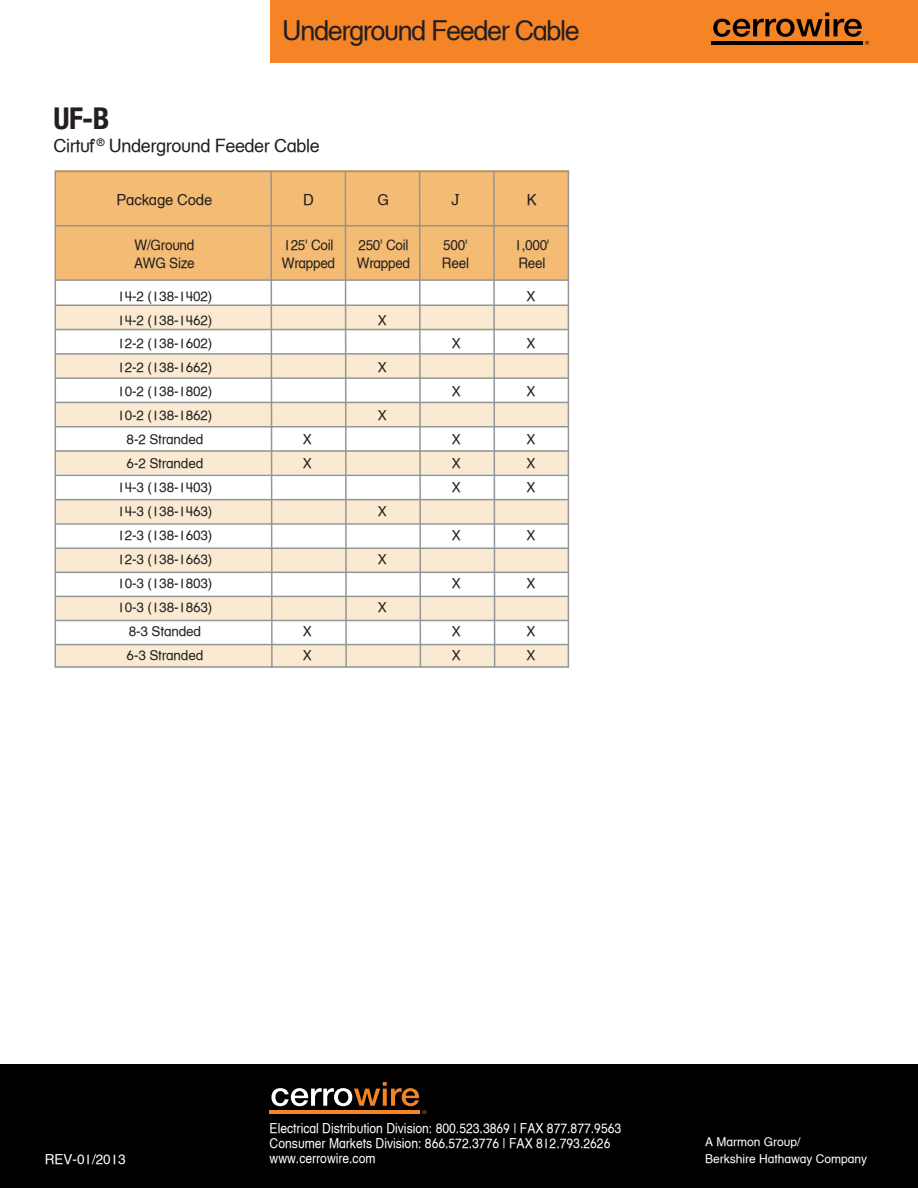
<style>
.page{position:relative;width:918px;height:1188px;background:#fff}
.page>*{position:absolute;margin:0;border:0;box-sizing:border-box;transform-origin:0 0}
.t1{font:700 condensed 30px "Helvetica Neue LT Com";color:#231f20}
.t2{font:27px "Helvetica Textbook LT";letter-spacing:-.05em;color:#231f20}
.t3{font:18px "Helvetica Textbook LT";letter-spacing:-.02em;color:#231f20}
.t4{font:15px "Helvetica Textbook LT";letter-spacing:-.01em;color:#231f20}
.t5{font:14.25px "Helvetica Textbook LT";letter-spacing:-.02em;color:#231f20;scale:.95 1}
.t6{font:13.5px "Helvetica Textbook LT";letter-spacing:-.01em;color:#231f20}
.t7{font:13.5px "Helvetica Textbook LT";color:#fff;scale:.9 1}
.t8{font:13.5px "Helvetica Textbook LT";color:#fff}
.t9{font:12px "Helvetica Textbook LT";color:#fff}
</style>
<div class="page">
<div style="left:270px;top:0;width:648px;height:62px;background:#f58427"></div>
<hr style="left:711px;top:41px;width:152px;height:4px;background:#000">
<svg style="left:713px;top:13px;width:156px;height:32px"></svg>
<div style="left:0;top:1064px;width:918px;height:124px;background:#000"></div>
<hr style="left:270px;top:1110px;width:150px;height:4px;background:#f58427">
<svg style="left:271px;top:1082px;width:155px;height:32px"></svg>
<div style="left:55px;top:305px;width:514px;height:25px;background:#faead1"></div>
<div style="left:55px;top:354px;width:514px;height:24px;background:#faead1"></div>
<div style="left:55px;top:403px;width:514px;height:23px;background:#faead1"></div>
<div style="left:55px;top:451px;width:514px;height:23px;background:#faead1"></div>
<div style="left:55px;top:500px;width:514px;height:23px;background:#faead1"></div>
<div style="left:55px;top:548px;width:514px;height:23px;background:#faead1"></div>
<div style="left:55px;top:596px;width:514px;height:24px;background:#faead1"></div>
<div style="left:55px;top:644px;width:514px;height:24px;background:#faead1"></div>
<div style="left:55px;top:171px;width:514px;height:109px;background:#f3bb73"></div>
<div style="left:55px;top:171px;width:514px;height:497px;border:2px solid #939598"></div>
<hr style="left:56px;top:279px;width:512px;height:2px;background:#939598">
<hr style="left:56px;top:225px;width:512px;height:2px;background:#939598">
<hr style="left:56px;top:304px;width:512px;height:2px;background:#939598">
<hr style="left:56px;top:329px;width:512px;height:1px;background:#939598">
<hr style="left:56px;top:353px;width:512px;height:2px;background:#939598">
<hr style="left:56px;top:377px;width:512px;height:2px;background:#939598">
<hr style="left:56px;top:402px;width:512px;height:1px;background:#939598">
<hr style="left:56px;top:426px;width:512px;height:1px;background:#939598">
<hr style="left:56px;top:450px;width:512px;height:2px;background:#939598">
<hr style="left:56px;top:475px;width:512px;height:1px;background:#939598">
<hr style="left:56px;top:499px;width:512px;height:1px;background:#939598">
<hr style="left:56px;top:523px;width:512px;height:2px;background:#939598">
<hr style="left:56px;top:547px;width:512px;height:2px;background:#939598">
<hr style="left:56px;top:572px;width:512px;height:1px;background:#939598">
<hr style="left:56px;top:596px;width:512px;height:1px;background:#939598">
<hr style="left:56px;top:620px;width:512px;height:1px;background:#939598">
<hr style="left:56px;top:644px;width:512px;height:1px;background:#939598">
<svg style="left:270px;top:170px;width:3px;height:498px"></svg>
<svg style="left:344px;top:170px;width:4px;height:498px"></svg>
<svg style="left:418px;top:170px;width:4px;height:498px"></svg>
<svg style="left:492px;top:170px;width:4px;height:498px"></svg>
<p class="t2" style="left:282px;top:15px;width:299px">Underground Feeder Cable</p>
<p class="t1" style="left:53px;top:101px;width:58px">UF-B</p>
<p class="t3" style="left:53px;top:135px;width:268px">Cirtuf <sup>®</sup> Underground Feeder Cable</p>
<p class="t4" style="left:117px;top:191px;width:97px">Package Code</p>
<p class="t4" style="left:303px;top:191px;width:12px">D</p>
<p class="t4" style="left:378px;top:191px;width:13px">G</p>
<p class="t4" style="left:452px;top:191px;width:9px">J</p>
<p class="t4" style="left:527px;top:191px;width:11px">K</p>
<p class="t5" style="left:135px;top:236px;width:64px">W/Ground</p>
<p class="t5" style="left:283px;top:236px;width:54px">125' Coil</p>
<p class="t5" style="left:358px;top:236px;width:54px">250' Coil</p>
<p class="t5" style="left:443px;top:236px;width:27px">500'</p>
<p class="t5" style="left:514px;top:236px;width:38px">1,000'</p>
<p class="t5" style="left:134px;top:254px;width:65px">AWG Size</p>
<p class="t5" style="left:282px;top:254px;width:58px">Wrapped</p>
<p class="t5" style="left:357px;top:254px;width:58px">Wrapped</p>
<p class="t5" style="left:442px;top:254px;width:30px">Reel</p>
<p class="t5" style="left:518px;top:254px;width:30px">Reel</p>
<p class="t6" style="left:117px;top:288px;width:96px">14-2 (138-1402)</p>
<p class="t6" style="left:526px;top:288px;width:11px">X</p>
<p class="t6" style="left:117px;top:312px;width:96px">14-2 (138-1462)</p>
<p class="t6" style="left:378px;top:312px;width:11px">X</p>
<p class="t6" style="left:117px;top:336px;width:96px">12-2 (138-1602)</p>
<p class="t6" style="left:452px;top:336px;width:11px">X</p>
<p class="t6" style="left:526px;top:336px;width:11px">X</p>
<p class="t6" style="left:117px;top:360px;width:96px">12-2 (138-1662)</p>
<p class="t6" style="left:378px;top:360px;width:11px">X</p>
<p class="t6" style="left:117px;top:384px;width:96px">10-2 (138-1802)</p>
<p class="t6" style="left:452px;top:384px;width:11px">X</p>
<p class="t6" style="left:526px;top:384px;width:11px">X</p>
<p class="t6" style="left:117px;top:408px;width:96px">10-2 (138-1862)</p>
<p class="t6" style="left:378px;top:408px;width:11px">X</p>
<p class="t6" style="left:127px;top:432px;width:78px">8-2 Stranded</p>
<p class="t6" style="left:303px;top:432px;width:11px">X</p>
<p class="t6" style="left:452px;top:432px;width:11px">X</p>
<p class="t6" style="left:526px;top:432px;width:11px">X</p>
<p class="t6" style="left:127px;top:456px;width:78px">6-2 Stranded</p>
<p class="t6" style="left:303px;top:456px;width:11px">X</p>
<p class="t6" style="left:452px;top:456px;width:11px">X</p>
<p class="t6" style="left:526px;top:456px;width:11px">X</p>
<p class="t6" style="left:117px;top:480px;width:96px">14-3 (138-1403)</p>
<p class="t6" style="left:452px;top:480px;width:11px">X</p>
<p class="t6" style="left:526px;top:480px;width:11px">X</p>
<p class="t6" style="left:117px;top:503px;width:96px">14-3 (138-1463)</p>
<p class="t6" style="left:378px;top:503px;width:11px">X</p>
<p class="t6" style="left:117px;top:527px;width:96px">12-3 (138-1603)</p>
<p class="t6" style="left:452px;top:527px;width:11px">X</p>
<p class="t6" style="left:526px;top:527px;width:11px">X</p>
<p class="t6" style="left:117px;top:551px;width:96px">12-3 (138-1663)</p>
<p class="t6" style="left:378px;top:551px;width:11px">X</p>
<p class="t6" style="left:117px;top:575px;width:96px">10-3 (138-1803)</p>
<p class="t6" style="left:452px;top:575px;width:11px">X</p>
<p class="t6" style="left:526px;top:575px;width:11px">X</p>
<p class="t6" style="left:117px;top:599px;width:96px">10-3 (138-1863)</p>
<p class="t6" style="left:378px;top:599px;width:11px">X</p>
<p class="t6" style="left:129px;top:623px;width:74px">8-3 Standed</p>
<p class="t6" style="left:303px;top:623px;width:11px">X</p>
<p class="t6" style="left:452px;top:623px;width:11px">X</p>
<p class="t6" style="left:526px;top:623px;width:11px">X</p>
<p class="t6" style="left:127px;top:647px;width:78px">6-3 Stranded</p>
<p class="t6" style="left:303px;top:647px;width:11px">X</p>
<p class="t6" style="left:452px;top:647px;width:11px">X</p>
<p class="t6" style="left:526px;top:647px;width:11px">X</p>
<p class="t7" style="left:270px;top:1120px;width:392px">Electrical Distribution Division: 800.523.3869 | FAX 877.877.9563</p>
<p class="t7" style="left:270px;top:1135px;width:380px">Consumer Markets Division: 866.572.3776 | FAX 812.793.2626</p>
<p class="t7" style="left:270px;top:1150px;width:119px">www.cerrowire.com</p>
<p class="t9" style="left:705px;top:1135px;width:97px">A Marmon Group/</p>
<p class="t8" style="left:45px;top:1152px;width:83px">REV-01/2013</p>
<p class="t9" style="left:705px;top:1151px;width:164px">Berkshire Hathaway Company</p>
</div>
